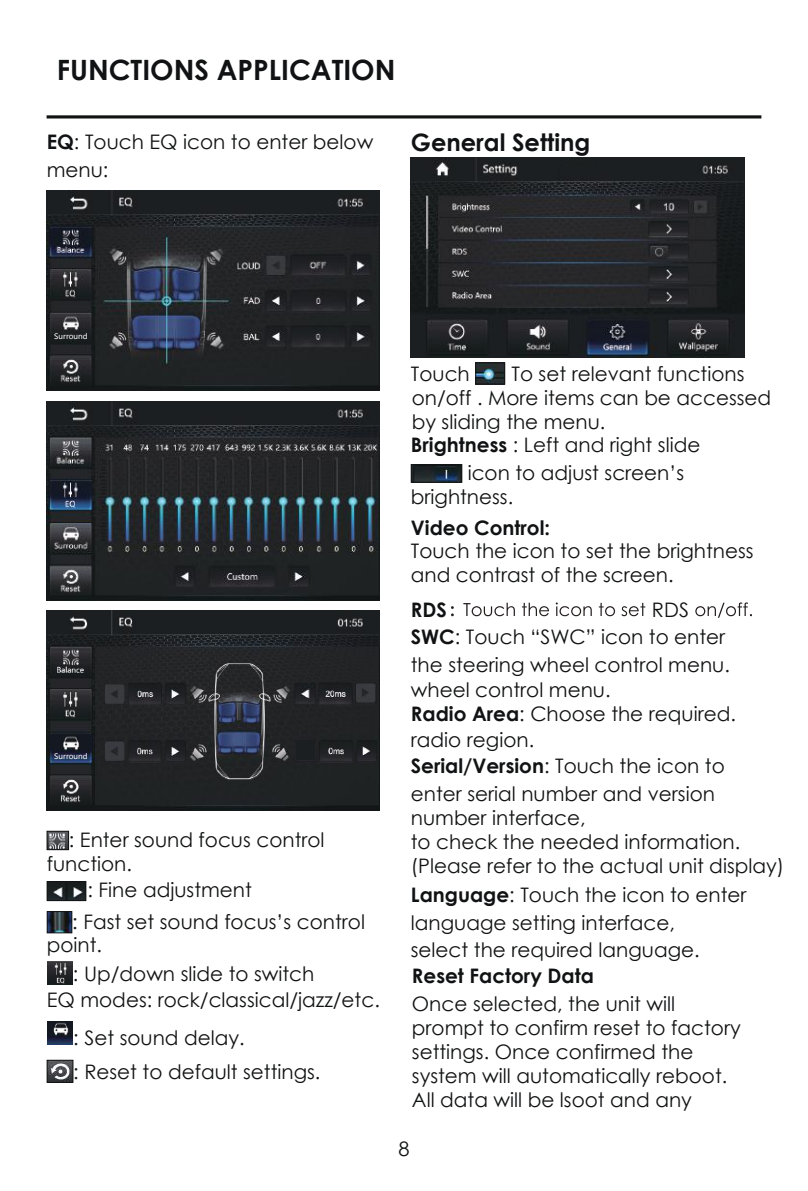
<style>
.page{position:relative;width:808px;height:1191px;background:#fff}
.page>*{position:absolute;margin:0;border:0;box-sizing:border-box;transform-origin:0 0}
.t1{font:700 28px "Century Gothic";color:#111213}
.t2{font:700 24px "Century Gothic";color:#111213}
.t3{font:20px/24px "Century Gothic";color:#111213}
.t4{font:700 20px "Century Gothic";color:#111213}
.t5{font:7.6px "Microsoft Ya Hei";color:#fff}
.s1{font-weight:700}
</style>
<div class="page">
<hr style="left:47px;top:115px;width:714px;height:3px;background:#111213">
<img style="left:49px;top:833px;width:18px;height:15px">
<div style="left:47px;top:831px;width:22px;height:19px;border:1px solid #111213"></div>
<img style="left:49px;top:883px;width:35px;height:16px">
<div style="left:47px;top:881px;width:19px;height:20px;border:1px solid #111213"></div>
<div style="left:66px;top:881px;width:20px;height:20px;border:1px solid #111213"></div>
<img style="left:49px;top:913px;width:21px;height:18px">
<div style="left:47px;top:911px;width:25px;height:22px;border:1px solid #111213"></div>
<img style="left:49px;top:1062px;width:22px;height:18px">
<div style="left:47px;top:1060px;width:26px;height:22px;border:1px solid #111213"></div>
<img style="left:477px;top:364px;width:26px;height:18px">
<div style="left:475px;top:362px;width:30px;height:22px;border:1px solid #111213"></div>
<img style="left:413px;top:466px;width:47px;height:14px">
<div style="left:411px;top:464px;width:51px;height:18px;border:1px solid #111213"></div>
<img style="left:47px;top:190px;width:333px;height:200px">
<img style="left:47px;top:610px;width:333px;height:200px">
<img style="left:47px;top:1021px;width:26px;height:23px">
<svg style="left:451px;top:606px;width:3px;height:10px"></svg>
<svg style="left:463px;top:602px;width:52px;height:14px"></svg>
<svg style="left:522px;top:602px;width:27px;height:14px"></svg>
<svg style="left:556px;top:602px;width:36px;height:14px"></svg>
<svg style="left:599px;top:603px;width:16px;height:13px"></svg>
<svg style="left:621px;top:603px;width:24px;height:13px"></svg>
<svg style="left:695px;top:602px;width:57px;height:16px"></svg>
<img style="left:47px;top:961px;width:26px;height:23px">
<img style="left:64px;top:331px;width:14px;height:10px">
<svg style="left:65px;top:751px;width:12px;height:9px"></svg>
<svg style="left:55px;top:1036px;width:11px;height:7px"></svg>
<img style="left:411px;top:158px;width:333px;height:200px">
<div style="left:560px;top:165px;width:36px;height:12px;background:#1c1f21;border-radius:2px"></div>
<img style="left:294px;top:683px;width:22px;height:21px">
<div style="left:295px;top:740px;width:20px;height:20px;background:#1c1f21;border-radius:2px"></div>
<img style="left:356px;top:683px;width:20px;height:20px">
<img style="left:47px;top:401px;width:333px;height:200px">
<h1 class="t1" style="left:57px;top:48px;width:340px">FUNCTIONS APPLICATION</h1>
<p class="t3" style="left:47px;top:127px;width:328px;line-height:28px"><span class="s1">EQ</span>: Touch EQ icon to enter below menu:</p>
<p class="t2" style="left:411px;top:124px;width:181px">General Setting</p>
<p class="t5" style="left:54px;top:331px;width:35px">Surround</p>
<p class="t5" style="left:54px;top:751px;width:35px">Surround</p>
<p class="t3" style="left:69px;top:827px;width:257px">: Enter sound focus control</p>
<p class="t3" style="left:87px;top:877px;width:166px">: Fine adjustment</p>
<p class="t3" style="left:47px;top:851px;width:87px">function.</p>
<p class="t3" style="left:47px;top:910px;width:320px;line-height:23px;text-indent:26px">: Fast set sound focus’s control point.</p>
<p class="t3" style="left:47px;top:960px;width:335px;line-height:25.8px;text-indent:26px">: Up/down slide to switch<br>EQ modes: rock/classical/jazz/etc.</p>
<p class="t3" style="left:73px;top:1025px;width:173px">: Set sound delay.</p>
<p class="t3" style="left:73px;top:1059px;width:249px">: Reset to default settings.</p>
<p class="t3" style="left:411px;top:361px;width:362px;text-indent:101px">To set relevant functions on/off . More items can be accessed by sliding the menu.<br><span class="s1">Brightness</span> : Left and right slide</p>
<p class="t3" style="left:411px;top:361px;width:60px">Touch</p>
<p class="t3" style="left:468px;top:460px;width:218px">icon to adjust screen’s</p>
<p class="t3" style="left:411px;top:484px;width:104px">brightness.</p>
<p class="t3" style="left:411px;top:539px;width:344px">Touch the icon to set the brightness and contrast of the screen.</p>
<p class="t4" style="left:411px;top:512px;width:141px">Video Control:</p>
<p class="t4" style="left:411px;top:594px;width:37px">RDS</p>
<p class="t3" style="left:652px;top:597px;width:38px">RDS</p>
<p class="t3" style="left:411px;top:623px;width:320px;line-height:28px"><span class="s1">SWC</span>: Touch “SWC” icon to enter the steering wheel control menu.</p>
<p class="t3" style="left:411px;top:677px;width:327px">wheel control menu.<br><span class="s1">Radio Area</span>: Choose the required.</p>
<p class="t3" style="left:411px;top:726px;width:315px;line-height:26px">radio region.<br><span class="s1">Serial/Version</span>: Touch the icon to</p>
<p class="t3" style="left:411px;top:781px;width:375px">enter serial number and version number interface,<br>to check the needed information. (Please refer to the actual unit display)</p>
<p class="t3" style="left:411px;top:880px;width:337px;line-height:28px"><span class="s1">Language</span>: Touch the icon to enter language setting interface,</p>
<p class="t3" style="left:411px;top:937px;width:290px">select the required language.</p>
<p class="t4" style="left:412px;top:960px;width:184px">Reset Factory Data</p>
<p class="t3" style="left:412px;top:991px;width:330px">Once selected, the unit will prompt to confirm reset to factory settings. Once confirmed the system will automatically reboot.<br>All data will be lsoot and any</p>
<p class="t3" style="left:398px;top:1136px;width:13px">8</p>
</div>
